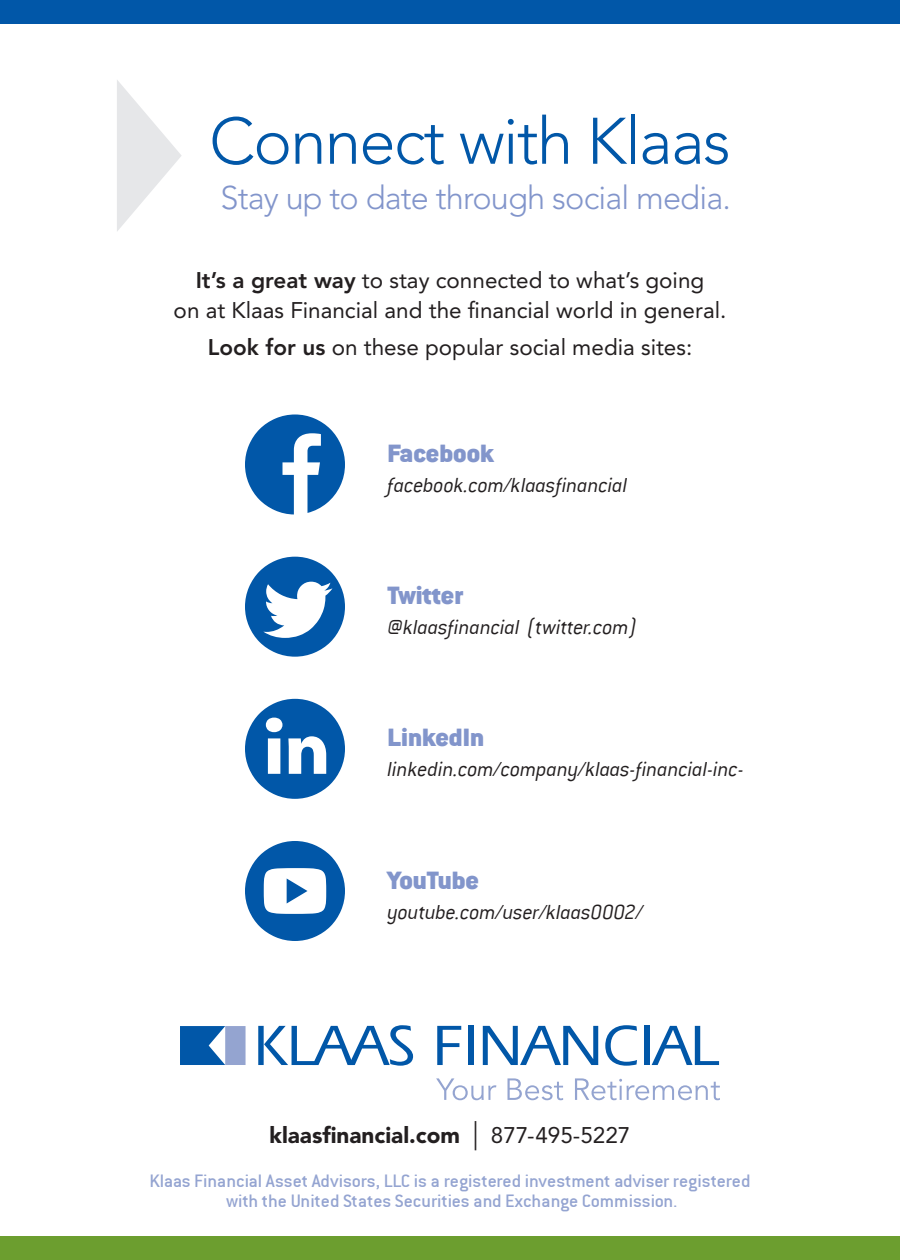
<style>
.page{position:relative;width:900px;height:1260px;background:#fff}
.page>*{position:absolute;margin:0;border:0;box-sizing:border-box;transform-origin:0 0}
.t1{font:100px "SS Social Circle";color:#0157a8}
.t2{font:300 65px "Avenir";letter-spacing:-.025em;color:#0157a8}
.t3{font:300 32.5px "Avenir";letter-spacing:-.025em;color:#8295cb}
.t4{font:27.5px "Conduit ITC Black";color:#8295cb}
.t5{font:22.5px/30px "Avenir";color:#231f20;text-align:center}
.t6{font:italic 300 22.5px "Conduit ITC";letter-spacing:-.015em;color:#231f20}
.t7{font:900 22.5px "Avenir";color:#231f20}
.t8{font:20px/20px "Conduit ITC";color:#94a4d1;text-align:center}
.s1{font-weight:800}
.s2{font-weight:400;font-size:29.25px}
.s3{font-weight:400}
</style>
<div class="page">
<div style="left:0;top:0;width:900px;height:24px;background:#0157a8"></div>
<div style="left:0;top:1236px;width:900px;height:24px;background:#6c9e2f"></div>
<svg style="left:117px;top:80px;width:65px;height:151px"></svg>
<svg style="left:436px;top:1078px;width:60px;height:22px"></svg>
<svg style="left:508px;top:1078px;width:55px;height:22px"></svg>
<svg style="left:575px;top:1078px;width:145px;height:22px"></svg>
<svg style="left:258px;top:1025px;width:155px;height:41px"></svg>
<svg style="left:437px;top:1026px;width:24px;height:39px"></svg>
<div style="left:468px;top:1026px;width:6px;height:39px;background:#0157a8"></div>
<svg style="left:483px;top:1026px;width:115px;height:39px"></svg>
<svg style="left:605px;top:1025px;width:32px;height:41px"></svg>
<div style="left:644px;top:1026px;width:5px;height:39px;background:#0157a8"></div>
<svg style="left:652px;top:1026px;width:67px;height:39px"></svg>
<svg style="left:180px;top:1026px;width:66px;height:39px;background:#5085bf"></svg>
<p class="t2" style="left:209px;top:103px;width:523px">Connect with Klaas</p>
<p class="t3" style="left:221px;top:178px;width:512px">Stay up to date through social media.</p>
<p class="t5" style="left:174px;top:265px;width:554px"><span class="s1">It’s a great way</span> to stay connected to what’s going<br>on at Klaas Financial and the financial world in general.</p>
<p class="t5" style="left:208px;top:333px;width:486px"><span class="s1">Look for us</span> on these popular social media sites:</p>
<p class="t1" style="left:245px;top:414px;width:101px">FACEBOOK</p>
<p class="t1" style="left:245px;top:557px;width:101px">TWITTER</p>
<p class="t1" style="left:245px;top:699px;width:101px">LINKEDIN</p>
<p class="t1" style="left:245px;top:841px;width:101px">YOUTUBE</p>
<p class="t4" style="left:388px;top:437px;width:108px">Facebook</p>
<p class="t6" style="left:387px;top:473px;width:241px">facebook.com/klaasfinancial</p>
<p class="t4" style="left:388px;top:579px;width:77px">Twitter</p>
<p class="t6" style="left:387px;top:615px;width:251px">@klaasfinancial (twitter.com)</p>
<p class="t4" style="left:388px;top:721px;width:98px">LinkedIn</p>
<p class="t6" style="left:387px;top:757px;width:358px">linkedin.com/company/klaas-financial-inc-</p>
<p class="t4" style="left:388px;top:863px;width:93px">YouTube</p>
<p class="t6" style="left:387px;top:899px;width:257px">youtube.com/user/klaas0002/</p>
<p class="t7" style="left:270px;top:1122px;width:362px">klaasfinancial.com <span class="s2">|</span> <span class="s3">877-495-5227</span></p>
<p class="t8" style="left:149px;top:1171px;width:603px">Klaas Financial Asset Advisors, LLC is a registered investment adviser registered with the United States Securities and Exchange Commission.</p>
</div>
